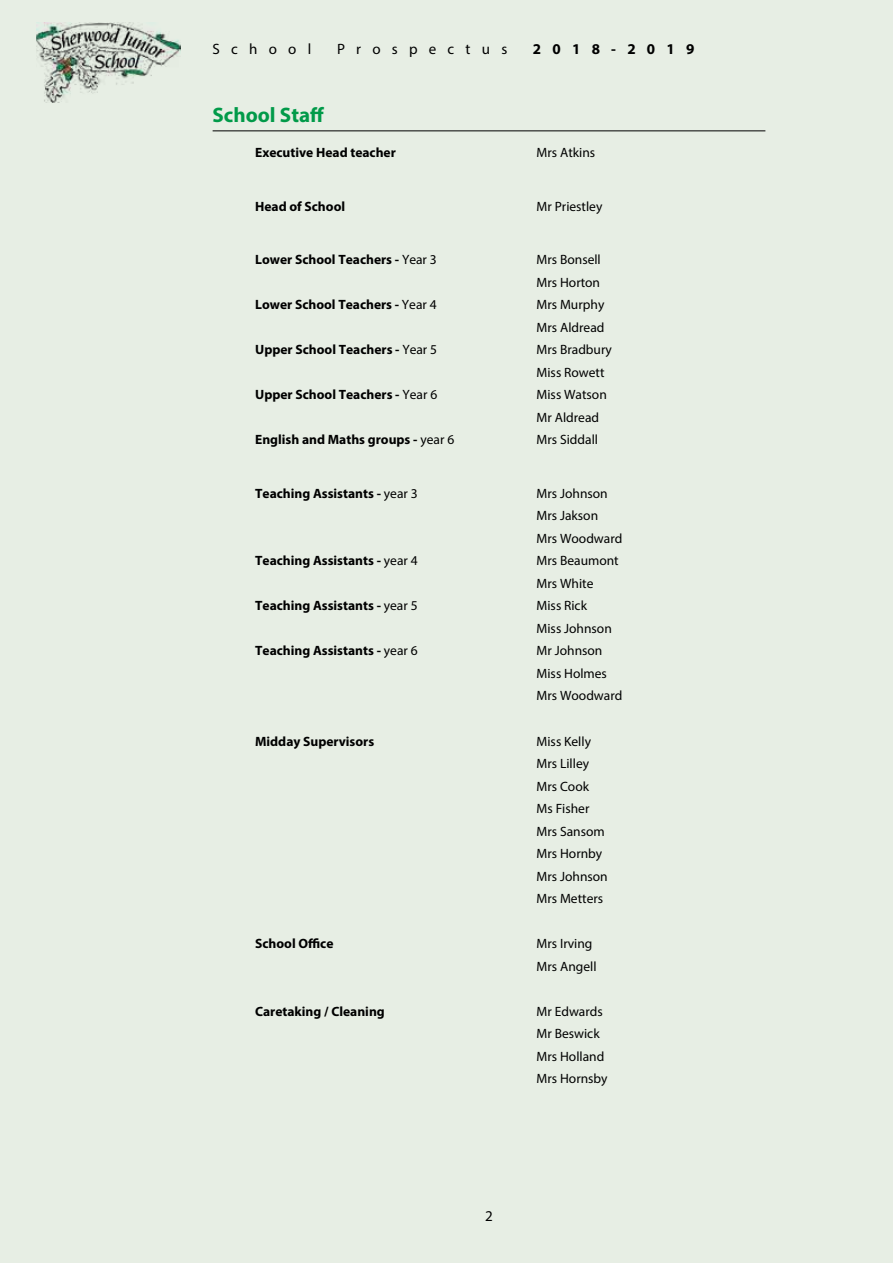
<style>
.page{position:relative;width:893px;height:1263px;background:#e7eee4}
.page>*{position:absolute;margin:0;border:0;box-sizing:border-box;transform-origin:0 0}
.t1{font:700 21px "Myriad Pro";color:#019a49}
.t2{font:15px "Myriad Pro";letter-spacing:.75em;color:#000}
.t3{font:700 15px "Myriad Pro";letter-spacing:.75em;color:#000}
.t4{font:13.5px/22.5px "Myriad Pro";color:#000}
.t5{font:700 13.5px "Myriad Pro";color:#000}
.s1{font-weight:400}
</style>
<div class="page">
<hr style="left:213px;top:131px;width:552px;height:1px;background:#000">
<img style="left:36px;top:23px;width:144px;height:79px">
<p class="t2" style="left:213px;top:39px;width:100px">School</p>
<p class="t2" style="left:337px;top:39px;width:172px">Prospectus</p>
<p class="t3" style="left:533px;top:39px;width:163px">2018-2019</p>
<h1 class="t1" style="left:213px;top:101px;width:113px">School Staff</h1>
<p class="t5" style="left:255px;top:144px;width:142px">Executive Head teacher</p>
<p class="t4" style="left:537px;top:141px;width:60px">Mrs Atkins</p>
<p class="t5" style="left:255px;top:197px;width:92px">Head of School</p>
<p class="t4" style="left:537px;top:195px;width:67px">Mr Priestley</p>
<p class="t5" style="left:255px;top:251px;width:183px">Lower School Teachers - <span class="s1">Year 3</span></p>
<p class="t4" style="left:537px;top:248px;width:66px">Mrs Bonsell<br>Mrs Horton</p>
<p class="t5" style="left:255px;top:296px;width:183px">Lower School Teachers - <span class="s1">Year 4</span></p>
<p class="t4" style="left:537px;top:293px;width:69px">Mrs Murphy<br>Mrs Aldread</p>
<p class="t5" style="left:255px;top:341px;width:183px">Upper School Teachers - <span class="s1">Year 5</span></p>
<p class="t4" style="left:537px;top:338px;width:77px">Mrs Bradbury<br>Miss Rowett</p>
<p class="t5" style="left:255px;top:386px;width:184px">Upper School Teachers - <span class="s1">Year 6</span></p>
<p class="t4" style="left:537px;top:383px;width:72px">Miss Watson<br>Mr Aldread</p>
<p class="t5" style="left:255px;top:431px;width:201px">English and Maths groups - <span class="s1">year 6</span></p>
<p class="t4" style="left:537px;top:428px;width:63px">Mrs Siddall</p>
<p class="t5" style="left:255px;top:485px;width:164px">Teaching Assistants - <span class="s1">year 3</span></p>
<p class="t4" style="left:537px;top:482px;width:87px">Mrs Johnson<br>Mrs Jakson<br>Mrs Woodward</p>
<p class="t5" style="left:255px;top:552px;width:164px">Teaching Assistants - <span class="s1">year 4</span></p>
<p class="t4" style="left:537px;top:549px;width:84px">Mrs Beaumont<br>Mrs White</p>
<p class="t5" style="left:255px;top:597px;width:164px">Teaching Assistants - <span class="s1">year 5</span></p>
<p class="t4" style="left:537px;top:594px;width:77px">Miss Rick<br>Miss Johnson</p>
<p class="t5" style="left:255px;top:642px;width:164px">Teaching Assistants - <span class="s1">year 6</span></p>
<p class="t4" style="left:537px;top:639px;width:87px">Mr Johnson<br>Miss Holmes<br>Mrs Woodward</p>
<p class="t5" style="left:255px;top:732px;width:121px">Midday Supervisors</p>
<p class="t4" style="left:537px;top:729px;width:73px">Miss Kelly<br>Mrs Lilley<br>Mrs Cook<br>Ms Fisher<br>Mrs Sansom<br>Mrs Hornby<br>Mrs Johnson<br>Mrs Metters</p>
<p class="t5" style="left:255px;top:935px;width:80px">School Office</p>
<p class="t4" style="left:537px;top:932px;width:61px">Mrs Irving<br>Mrs Angell</p>
<p class="t5" style="left:255px;top:1002px;width:131px">Caretaking / Cleaning</p>
<p class="t4" style="left:537px;top:999px;width:72px">Mr Edwards<br>Mr Beswick<br>Mrs Holland<br>Mrs Hornsby</p>
<p class="t2" style="left:485px;top:1206px;width:9px">2</p>
</div>
